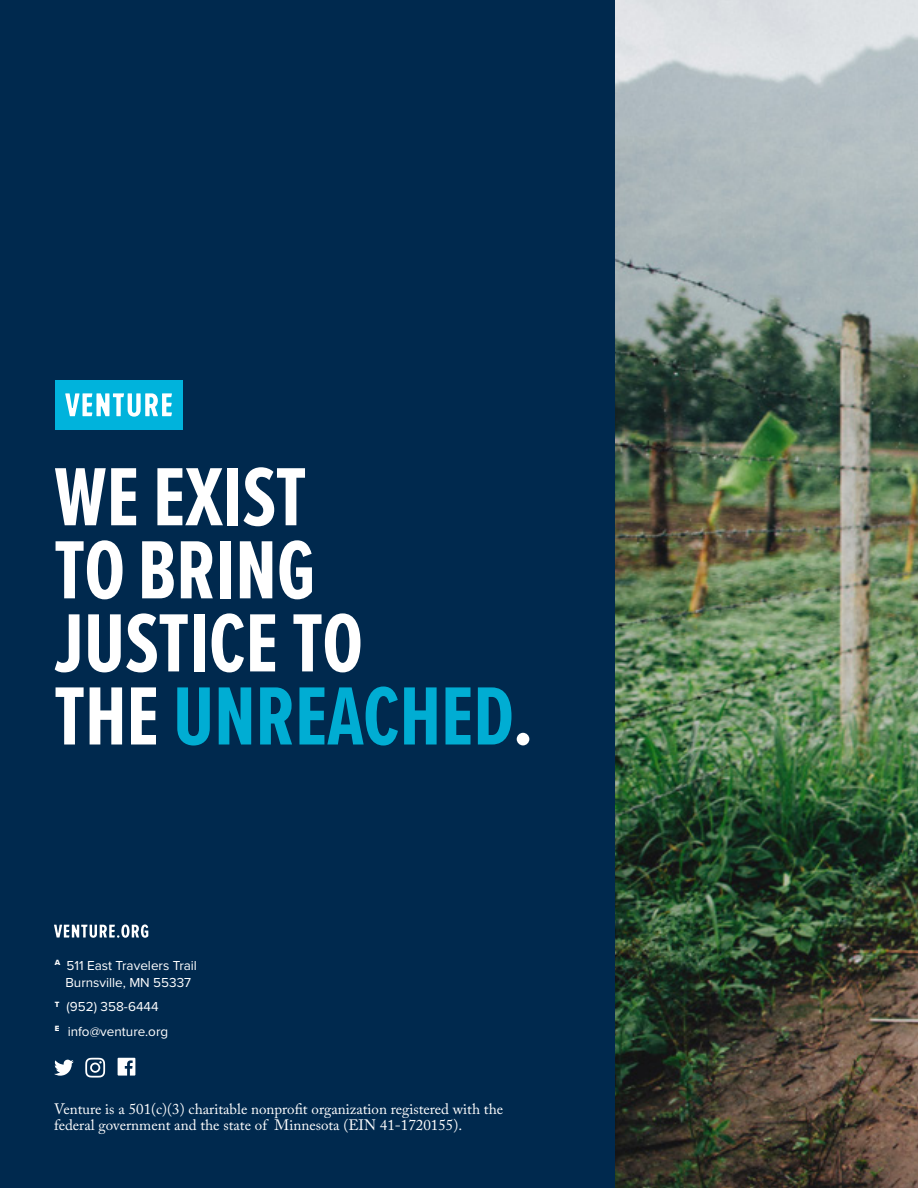
<style>
.page{position:relative;width:918px;height:1188px;background:#00294e}
.page>*{position:absolute;margin:0;border:0;box-sizing:border-box;transform-origin:0 0}
.t1{font:700 85.5px "Proxima Nova Ex Cn";color:#fff}
.t2{font:700 85.5px "Proxima Nova Ex Cn";color:#00add3}
.Susan{font:15px/16.5px "Adobe Caslon Pro";color:#fff}
.t3{font:13.5px "Proxima Nova";color:#fff}
.s1{color:#fff}
</style>
<div class="page">
<img style="left:616px;top:0;width:302px;height:1188px">
<div style="left:55px;top:380px;width:127px;height:50px;background:#00b3dc"></div>
<svg style="left:65px;top:393px;width:107px;height:24px"></svg>
<svg style="left:54px;top:924px;width:94px;height:14px"></svg>
<svg style="left:54px;top:1060px;width:20px;height:16px"></svg>
<svg style="left:118px;top:1058px;width:17px;height:18px"></svg>
<svg style="left:85px;top:1058px;width:20px;height:20px"></svg>
<p class="t1" style="left:54px;top:435px;width:254px">WE EXIST</p>
<p class="t1" style="left:54px;top:508px;width:263px">TO BRING</p>
<p class="t1" style="left:54px;top:581px;width:311px">JUSTICE TO</p>
<p class="t2" style="left:54px;top:654px;width:481px"><span class="s1">THE</span> UNREACHED<span class="s1">.</span></p>
<h4 class="t3" style="left:55px;top:955px;width:144px"><sup>A</sup> 511 East Travelers Trail</h4>
<h4 class="t3" style="left:65px;top:972px;width:127px">Burnsville, MN 55337</h4>
<h4 class="t3" style="left:55px;top:997px;width:105px"><sup>T</sup> (952) 358-6444</h4>
<h4 class="t3" style="left:55px;top:1021px;width:115px"><sup>E</sup> info@venture.org</h4>
<p class="Susan" style="left:54px;top:1100px;width:451px">Venture is a 501(c)(3) charitable nonprofit organization registered with the federal government and the state of Minnesota (EIN 41-1720155).</p>
</div>
